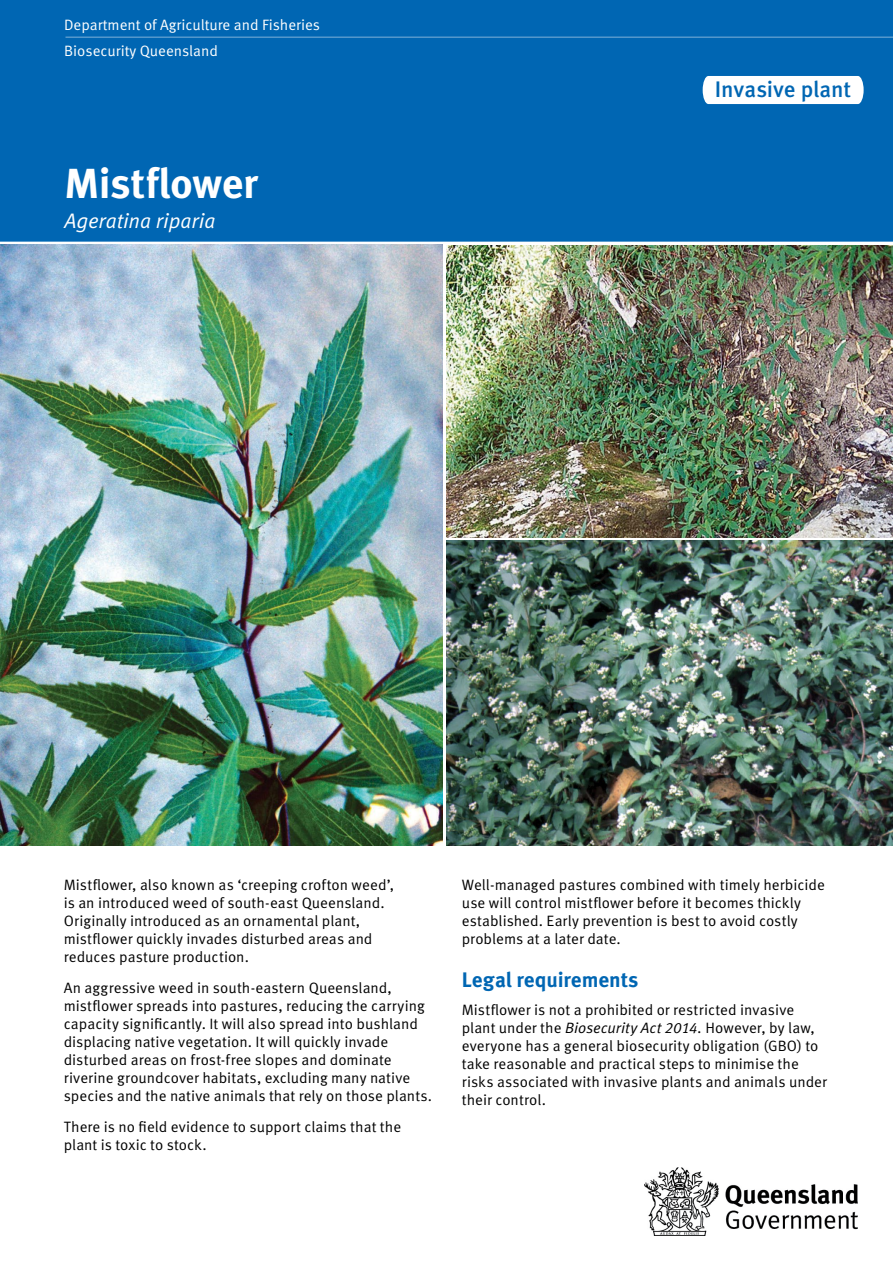
<style>
.page{position:relative;width:893px;height:1263px;background:#fff}
.page>*{position:absolute;margin:0;border:0;box-sizing:border-box;transform-origin:0 0}
.Title_01{font:700 42px "Meta OT";letter-spacing:-.01em;color:#fff}
.bodycopy{font:500 22.5px "Meta OT";letter-spacing:-.01em;color:#0066b3}
.header01{font:700 21px "Meta OT";letter-spacing:-.005em;color:#0066b3}
.Title_01-2{font:italic 21px "Meta OT";letter-spacing:-.01em;color:#fff}
.Bodycopy{font:15px/18px "Meta OT";letter-spacing:.005em;color:#000}
.bodycopy-2{font:15px/18px "Meta OT";color:#000}
.t1{font:15px "Meta OT";color:#fff}
.s1{font-style:italic}
</style>
<div class="page">
<img style="left:0;top:245px;width:442px;height:600px">
<img style="left:446px;top:245px;width:447px;height:293px">
<img style="left:447px;top:541px;width:446px;height:305px">
<div style="left:0;top:0;width:893px;height:242px;background:#0066b3"></div>
<hr style="left:65px;top:37px;width:828px;height:1px;background:#fff">
<div style="left:703px;top:76px;width:161px;height:28px;background:#fff"></div>
<img style="left:645px;top:1167px;width:212px;height:68px">
<p class="t1" style="left:64px;top:16px;width:257px">Department of Agriculture and Fisheries</p>
<p class="t1" style="left:64px;top:42px;width:155px">Biosecurity Queensland</p>
<p class="Title_01" style="left:64px;top:157px;width:195px">Mistflower</p>
<p class="Title_01-2" style="left:64px;top:208px;width:153px">Ageratina riparia</p>
<p class="bodycopy" style="left:715px;top:75px;width:138px">Invasive plant</p>
<p class="Bodycopy" style="left:64px;top:876px;width:332px">Mistflower, also known as ‘creeping crofton weed’, is an introduced weed of south-east Queensland.<br>Originally introduced as an ornamental plant, mistflower quickly invades disturbed areas and reduces pasture production.</p>
<p class="Bodycopy" style="left:64px;top:979px;width:370px">An aggressive weed in south-eastern Queensland, mistflower spreads into pastures, reducing the carrying capacity significantly. It will also spread into bushland displacing native vegetation. It will quickly invade disturbed areas on frost-free slopes and dominate riverine groundcover habitats, excluding many native species and the native animals that rely on those plants.</p>
<p class="Bodycopy" style="left:64px;top:1118px;width:339px">There is no field evidence to support claims that the plant is toxic to stock.</p>
<p class="Bodycopy" style="left:462px;top:876px;width:365px">Well-managed pastures combined with timely herbicide use will control mistflower before it becomes thickly established. Early prevention is best to avoid costly problems at a later date.</p>
<p class="header01" style="left:462px;top:966px;width:178px">Legal requirements</p>
<p class="bodycopy-2" style="left:462px;top:1001px;width:367px">Mistflower is not a prohibited or restricted invasive plant under the <span class="s1">Biosecurity Act 2014.</span> However, by law, everyone has a general biosecurity obligation (GBO) to take reasonable and practical steps to minimise the risks associated with invasive plants and animals under their control.</p>
</div>
